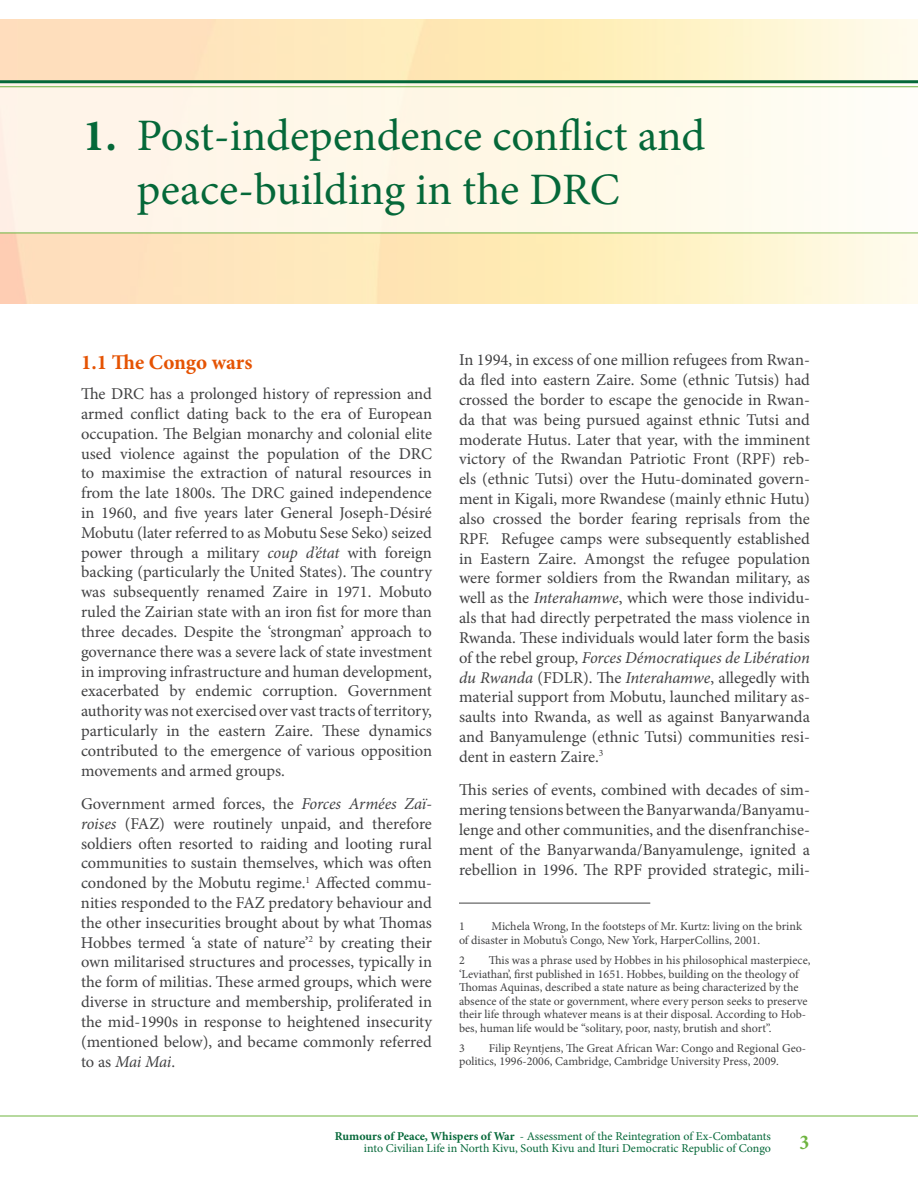
<style>
.page{position:relative;width:918px;height:1188px;background:#fff}
.page>*{position:absolute;margin:0;border:0;box-sizing:border-box;transform-origin:0 0}
.t1{font:45px/54px "Minion Pro";color:#056839}
.t2{font:700 21px "Minion Pro";color:#e55303}
.t3{font:700 condensed 21px "Minion Pro";color:#6eb43f}
.t4{font:16.5px/19.8px "Minion Pro";color:#414142;text-align:justify}
.t5{font:12px/13.5px "Minion Pro";color:#414142}
.t6{font:12px/12px "Minion Pro";color:#056839;text-align:right}
.s1{font-weight:700}
.s2{font-style:italic}
</style>
<div class="page">
<hr style="left:0;top:1116px;width:918px;height:1px;background:#6eb43f">
<div style="left:0;top:83px;width:918px;height:150px;background:linear-gradient(to right,#fff3e4,#fffdf0)"></div>
<hr style="left:0;top:80px;width:918px;height:3px;background:#056839">
<hr style="left:0;top:87px;width:918px;height:1px;background:#6eb43f">
<hr style="left:0;top:233px;width:918px;height:1px;background:#6eb43f">
<hr style="left:459px;top:903px;width:191px;height:1px;background:#414142">
<h1 class="t1" style="left:137px;top:109px;width:570px;text-indent:-54px"><span class="s1">1.</span> Post-independence conflict and peace-building in the DRC</h1>
<p class="t2" style="left:81px;top:347px;width:173px">1.1 The Congo wars</p>
<p class="t4" style="left:81px;top:384px;width:353px">The DRC has a prolonged history of repression and armed conflict dating back to the era of European occupation. The Belgian monarchy and colonial elite used violence against the population of the DRC to maximise the extraction of natural resources in from the late 1800s. The DRC gained independence in 1960, and five years later General Joseph-Désiré Mobutu (later referred to as Mobutu Sese Seko) seized power through a military <span class="s2">coup d’état</span> with foreign backing (particularly the United States). The country was subsequently renamed Zaire in 1971. Mobuto ruled the Zairian state with an iron fist for more than three decades. Despite the ‘strongman’ approach to governance there was a severe lack of state investment in improving infrastructure and human development, exacerbated by endemic corruption. Government authority was not exercised over vast tracts of territory, particularly in the eastern Zaire. These dynamics contributed to the emergence of various opposition movements and armed groups.</p>
<p class="t4" style="left:81px;top:794px;width:353px">Government armed forces, the <span class="s2">Forces Armées Zaï&shy;roises</span> (FAZ) were routinely unpaid, and therefore soldiers often resorted to raiding and looting rural communities to sustain themselves, which was often condoned by the Mobutu regime.<sup>1</sup> Affected commu&shy;nities responded to the FAZ predatory behaviour and the other insecurities brought about by what Thomas Hobbes termed ‘a state of nature’<sup>2</sup> by creating their own militarised structures and processes, typically in the form of militias. These armed groups, which were diverse in structure and membership, proliferated in the mid-1990s in response to heightened insecurity (mentioned below), and became commonly referred to as <span class="s2">Mai Mai</span>.</p>
<p class="t4" style="left:459px;top:350px;width:353px">In 1994, in excess of one million refugees from Rwan&shy;da fled into eastern Zaire. Some (ethnic Tutsis) had crossed the border to escape the genocide in Rwan&shy;da that was being pursued against ethnic Tutsi and moderate Hutus. Later that year, with the imminent victory of the Rwandan Patriotic Front (RPF) reb&shy;els (ethnic Tutsi) over the Hutu-dominated govern&shy;ment in Kigali, more Rwandese (mainly ethnic Hutu) also crossed the border fearing reprisals from the RPF. Refugee camps were subsequently established in Eastern Zaire. Amongst the refugee population were former soldiers from the Rwandan military, as well as the <span class="s2">Interahamwe</span>, which were those individu&shy;als that had directly perpetrated the mass violence in Rwanda. These individuals would later form the basis of the rebel group, <span class="s2">Forces Démocratiques de Libération du Rwanda</span> (FDLR). The <span class="s2">Interahamwe</span>, allegedly with material support from Mobutu, launched military as&shy;saults into Rwanda, as well as against Banyarwanda and Banyamulenge (ethnic Tutsi) communities resi&shy;dent in eastern Zaire.<sup>3</sup></p>
<p class="t4" style="left:459px;top:780px;width:353px">This series of events, combined with decades of sim&shy;mering tensions between the Banyarwanda/Banyamu&shy;lenge and other communities, and the disenfranchise&shy;ment of the Banyarwanda/Banyamulenge, ignited a rebellion in 1996. The RPF provided strategic, mili-</p>
<p class="t5" style="left:459px;top:920px;width:345px;text-indent:32px">Michela Wrong, In the footsteps of Mr. Kurtz: living on the brink of disaster in Mobutu’s Congo, New York, HarperCollins, 2001.</p>
<p class="t5" style="left:459px;top:954px;width:7px">2</p>
<p class="t5" style="left:459px;top:920px;width:7px">1</p>
<p class="t5" style="left:459px;top:954px;width:353px;text-indent:30px">This was a phrase used by Hobbes in his philosophical masterpiece, ‘Leviathan’, first published in 1651. Hobbes, building on the theology of Thomas Aquinas, described a state nature as being characterized by the absence of the state or government, where every person seeks to preserve their life through whatever means is at their disposal. According to Hob&shy;bes, human life would be “solitary, poor, nasty, brutish and short”.</p>
<p class="t5" style="left:459px;top:1041px;width:7px">3</p>
<p class="t5" style="left:459px;top:1041px;width:349px;text-indent:30px">Filip Reyntjens, The Great African War: Congo and Regional Geo&shy;politics, 1996-2006, Cambridge, Cambridge University Press, 2009.</p>
<p class="t6" style="left:335px;top:1130px;width:438px"><span class="s1">Rumours of Peace, Whispers of War</span> - Assessment of the Reintegration of Ex-Combatants into Civilian Life in North Kivu, South Kivu and Ituri Democratic Republic of Congo</p>
<p class="t3" style="left:800px;top:1128px;width:11px">3</p>
</div>
